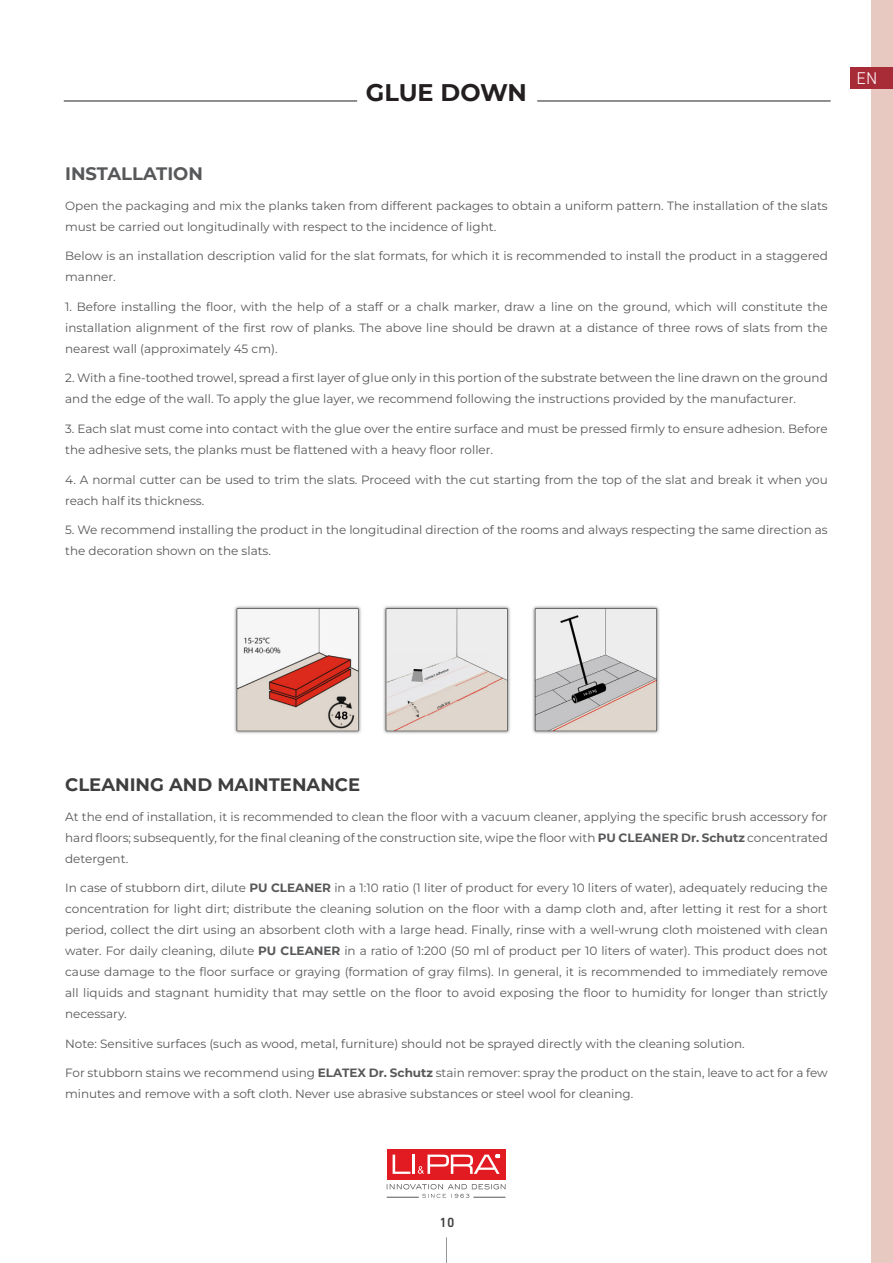
<style>
.page{position:relative;width:893px;height:1263px;background:#fff}
.page>*{position:absolute;margin:0;border:0;box-sizing:border-box;transform-origin:0 0}
.t1{font:700 24px "Montserrat";letter-spacing:-.005em;color:#231f20}
.t2{font:700 18px "Montserrat";color:#3e3e3f}
.t3{font:700 18px "Montserrat";color:#57585a}
.t4{font:300 17.25px "DIN Next LT Pro";color:#fff}
.t5{font:500 13.5px "DIN Next LT Pro";color:#3e3e3f}
.t6{font:12px/21px "Montserrat";color:#57585a}
.s1{font-weight:700}
</style>
<div class="page">
<div style="left:872px;top:0;width:21px;height:1263px;background:#e8c9c2"></div>
<svg style="left:446px;top:1237px;width:1px;height:26px"></svg>
<div style="left:387px;top:1149px;width:118px;height:31px;background:#e21a21"></div>
<svg style="left:393px;top:1154px;width:17px;height:20px"></svg>
<hr style="left:412px;top:1154px;width:2px;height:20px;background:#fff">
<svg style="left:418px;top:1154px;width:82px;height:20px"></svg>
<svg style="left:387px;top:1184px;width:118px;height:14px"></svg>
<div style="left:850px;top:67px;width:43px;height:22px;background:#a82b38"></div>
<hr style="left:537px;top:101px;width:294px;height:1px;background:#231f20">
<hr style="left:64px;top:101px;width:293px;height:1px;background:#231f20">
<img style="left:234px;top:606px;width:426px;height:128px">
<h1 class="t1" style="left:366px;top:75px;width:163px">GLUE DOWN</h1>
<p class="t3" style="left:65px;top:161px;width:139px">INSTALLATION</p>
<p class="t6" style="left:65px;top:195px;width:764px">Open the packaging and mix the planks taken from different packages to obtain a uniform pattern. The installation of the slats must be carried out longitudinally with respect to the incidence of light.</p>
<p class="t6" style="left:65px;top:245px;width:764px">Below is an installation description valid for the slat formats, for which it is recommended to install the product in a staggered manner.</p>
<p class="t6" style="left:65px;top:296px;width:764px;text-align:justify">1. Before installing the floor, with the help of a staff or a chalk marker, draw a line on the ground, which will constitute the installation alignment of the first row of planks. The above line should be drawn at a distance of three rows of slats from the nearest wall (approximately 45 cm).</p>
<p class="t6" style="left:65px;top:367px;width:764px">2. With a fine-toothed trowel, spread a first layer of glue only in this portion of the substrate between the line drawn on the ground and the edge of the wall. To apply the glue layer, we recommend following the instructions provided by the manufacturer.</p>
<p class="t6" style="left:65px;top:418px;width:764px">3. Each slat must come into contact with the glue over the entire surface and must be pressed firmly to ensure adhesion. Before the adhesive sets, the planks must be flattened with a heavy floor roller.</p>
<p class="t6" style="left:65px;top:468px;width:764px">4. A normal cutter can be used to trim the slats. Proceed with the cut starting from the top of the slat and break it when you reach half its thickness.</p>
<p class="t6" style="left:65px;top:519px;width:764px">5. We recommend installing the product in the longitudinal direction of the rooms and always respecting the same direction as the decoration shown on the slats.</p>
<h3 class="t4" style="left:856px;top:68px;width:22px">EN</h3>
<p class="t2" style="left:65px;top:772px;width:296px">CLEANING AND MAINTENANCE</p>
<p class="t6" style="left:65px;top:805px;width:764px;text-align:justify">At the end of installation, it is recommended to clean the floor with a vacuum cleaner, applying the specific brush accessory for hard floors; subsequently, for the final cleaning of the construction site, wipe the floor with <span class="s1">PU CLEANER Dr. Schutz</span> concentrated detergent.</p>
<p class="t6" style="left:65px;top:877px;width:764px;text-align:justify">In case of stubborn dirt, dilute <span class="s1">PU CLEANER</span> in a 1:10 ratio (1 liter of product for every 10 liters of water), adequately reducing the concentration for light dirt; distribute the cleaning solution on the floor with a damp cloth and, after letting it rest for a short period, collect the dirt using an absorbent cloth with a large head. Finally, rinse with a well-wrung cloth moistened with clean water. For daily cleaning, dilute <span class="s1">PU CLEANER</span> in a ratio of 1:200 (50 ml of product per 10 liters of water). This product does not cause damage to the floor surface or graying (formation of gray films). In general, it is recommended to immediately remove all liquids and stagnant humidity that may settle on the floor to avoid exposing the floor to humidity for longer than strictly necessary.</p>
<p class="t6" style="left:65px;top:1032px;width:681px">Note: Sensitive surfaces (such as wood, metal, furniture) should not be sprayed directly with the cleaning solution.</p>
<p class="t6" style="left:65px;top:1062px;width:764px">For stubborn stains we recommend using <span class="s1">ELATEX Dr. Schutz</span> stain remover: spray the product on the stain, leave to act for a few minutes and remove with a soft cloth. Never use abrasive substances or steel wool for cleaning.</p>
<p class="t5" style="left:440px;top:1215px;width:16px">10</p>
</div>
